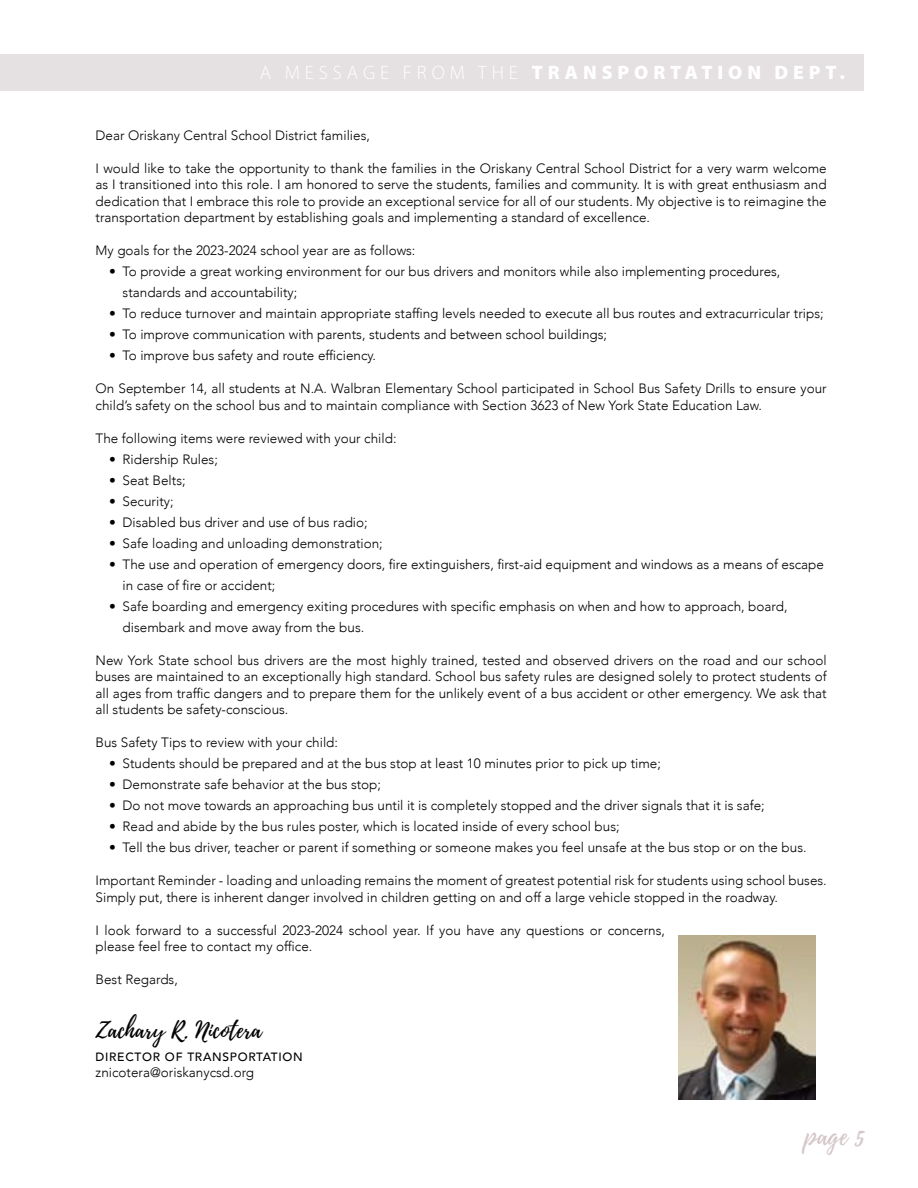
<style>
.page{position:relative;width:918px;height:1188px;background:#fff}
.page>*{position:absolute;margin:0;border:0;box-sizing:border-box;transform-origin:0 0}
.t1{font:25.5px "Playlist Script";color:#d4c8ca}
.t2{font:22.5px "Playlist Script";letter-spacing:.01em;color:#000}
.t3{font:900 19.5px "Myriad Pro";letter-spacing:.25em;color:#fff}
.t4{font:300 13.5px/16.5px "Avenir";color:#000}
.t5{font:500 12px "Avenir";letter-spacing:.06em;color:#000}
.s1{font-weight:300}
</style>
<div class="page">
<div style="left:0;top:54px;width:864px;height:37px;background:#e5e0e1"></div>
<img style="left:679px;top:935px;width:137px;height:164px">
<h3 class="t3" style="left:260px;top:61px;width:587px"><span class="s1">A MESSAGE FROM THE</span> TRANSPORTATION DEPT.</h3>
<p class="t4" style="left:96px;top:127px;width:276px">Dear Oriskany Central School District families,</p>
<p class="t4" style="left:96px;top:160px;width:733px;text-align:justify">I would like to take the opportunity to thank the families in the Oriskany Central School District for a very warm welcome as I transitioned into this role. I am honored to serve the students, families and community. It is with great enthusiasm and dedication that I embrace this role to provide an exceptional service for all of our students. My objective is to reimagine the transportation department by establishing goals and implementing a standard of excellence.</p>
<p class="t4" style="left:96px;top:242px;width:321px">My goals for the 2023-2024 school year are as follows:</p>
<p class="t4" style="left:123px;top:261px;width:659px;line-height:21px;text-indent:-14px">• To provide a great working environment for our bus drivers and monitors while also implementing procedures, standards and accountability;</p>
<p class="t4" style="left:109px;top:305px;width:716px">• To reduce turnover and maintain appropriate staffing levels needed to execute all bus routes and extracurricular trips;</p>
<p class="t4" style="left:109px;top:326px;width:500px">• To improve communication with parents, students and between school buildings;</p>
<p class="t4" style="left:109px;top:347px;width:268px">• To improve bus safety and route efficiency.</p>
<p class="t4" style="left:96px;top:380px;width:733px">On September 14, all students at N.A. Walbran Elementary School participated in School Bus Safety Drills to ensure your child’s safety on the school bus and to maintain compliance with Section 3623 of New York State Education Law.</p>
<p class="t4" style="left:96px;top:430px;width:302px">The following items were reviewed with your child:</p>
<p class="t4" style="left:109px;top:451px;width:110px">• Ridership Rules;</p>
<p class="t4" style="left:109px;top:472px;width:78px">• Seat Belts;</p>
<p class="t4" style="left:109px;top:493px;width:66px">• Security;</p>
<p class="t4" style="left:109px;top:514px;width:260px">• Disabled bus driver and use of bus radio;</p>
<p class="t4" style="left:109px;top:535px;width:275px">• Safe loading and unloading demonstration;</p>
<p class="t4" style="left:123px;top:554px;width:703px;line-height:21px;text-indent:-14px">• The use and operation of emergency doors, fire extinguishers, first-aid equipment and windows as a means of escape in case of fire or accident;</p>
<p class="t4" style="left:123px;top:596px;width:666px;line-height:21px;text-indent:-14px">• Safe boarding and emergency exiting procedures with specific emphasis on when and how to approach, board, disembark and move away from the bus.</p>
<p class="t4" style="left:96px;top:652px;width:733px;text-align:justify">New York State school bus drivers are the most highly trained, tested and observed drivers on the road and our school buses are maintained to an exceptionally high standard. School bus safety rules are designed solely to protect students of all ages from traffic dangers and to prepare them for the unlikely event of a bus accident or other emergency. We ask that all students be safety-conscious.</p>
<p class="t4" style="left:96px;top:734px;width:244px">Bus Safety Tips to review with your child:</p>
<p class="t4" style="left:109px;top:755px;width:553px">• Students should be prepared and at the bus stop at least 10 minutes prior to pick up time;</p>
<p class="t4" style="left:109px;top:776px;width:273px">• Demonstrate safe behavior at the bus stop;</p>
<p class="t4" style="left:109px;top:797px;width:657px">• Do not move towards an approaching bus until it is completely stopped and the driver signals that it is safe;</p>
<p class="t4" style="left:109px;top:818px;width:512px">• Read and abide by the bus rules poster, which is located inside of every school bus;</p>
<p class="t4" style="left:109px;top:839px;width:699px">• Tell the bus driver, teacher or parent if something or someone makes you feel unsafe at the bus stop or on the bus.</p>
<p class="t4" style="left:96px;top:872px;width:733px">Important Reminder - loading and unloading remains the moment of greatest potential risk for students using school buses.<br>Simply put, there is inherent danger involved in children getting on and off a large vehicle stopped in the roadway.</p>
<p class="t4" style="left:96px;top:922px;width:571px">I look forward to a successful 2023-2024 school year. If you have any questions or concerns, please feel free to contact my office.</p>
<p class="t4" style="left:96px;top:971px;width:84px">Best Regards,</p>
<h2 class="t2" style="left:96px;top:1014px;width:168px">Zachary R. Nicotera</h2>
<p class="t5" style="left:96px;top:1046px;width:209px">DIRECTOR OF TRANSPORTATION</p>
<p class="t4" style="left:96px;top:1064px;width:160px">znicotera@oriskanycsd.org</p>
<h1 class="t1" style="left:805px;top:1118px;width:61px">page 5</h1>
</div>
